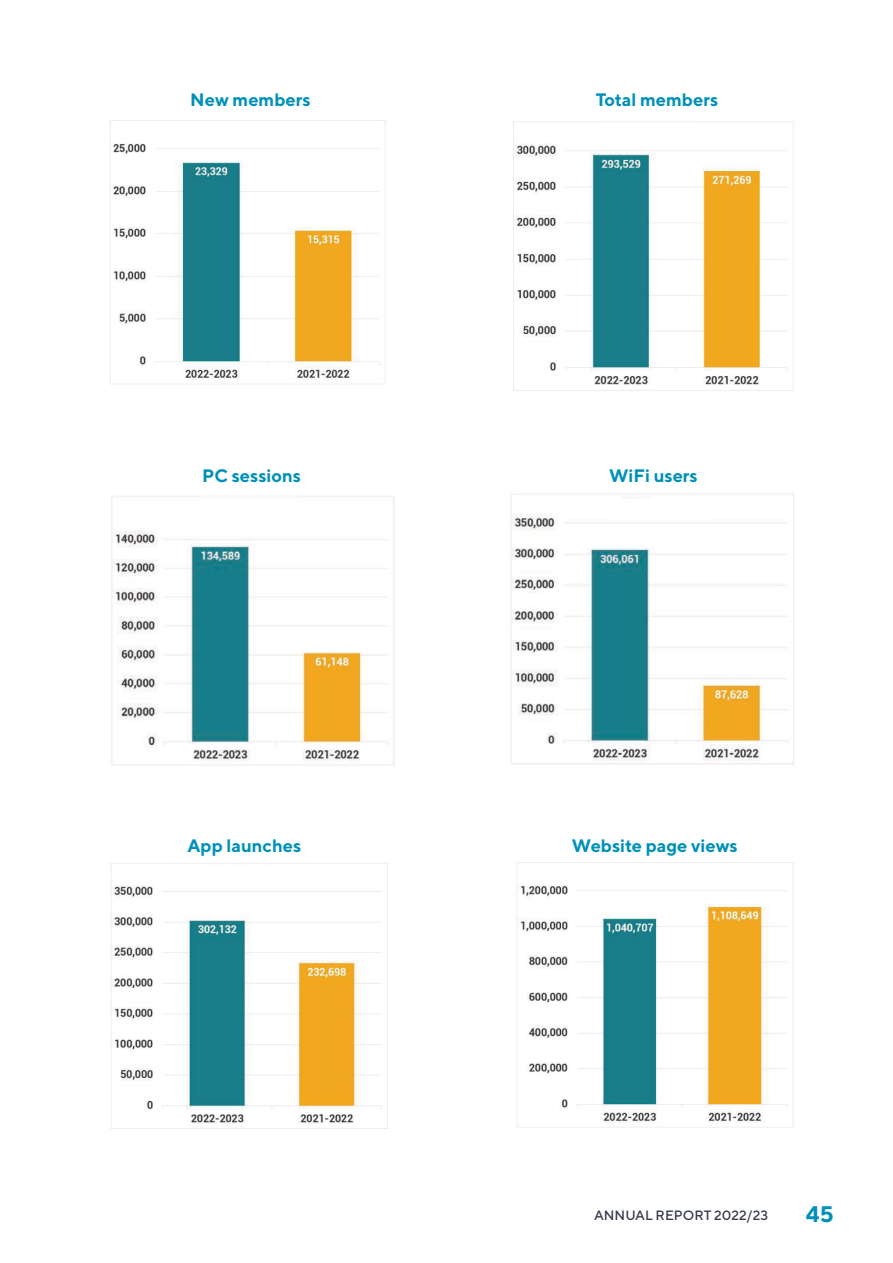
<style>
.page{position:relative;width:893px;height:1263px;background:#fff}
.page>*{position:absolute;margin:0;border:0;box-sizing:border-box;transform-origin:0 0}
.t1{font:700 22.5px "TT Norms";color:#0090b8}
.t2{font:700 18px "TT Norms";color:#0090b8}
.Body_Text{font:500 13.5px "TT Norms";color:#373b4f}
</style>
<div class="page">
<img style="left:109px;top:120px;width:277px;height:265px">
<div style="left:198px;top:123px;width:97px;height:20px;background:#fff"></div>
<img style="left:513px;top:121px;width:281px;height:270px">
<div style="left:601px;top:123px;width:98px;height:21px;background:#fff"></div>
<img style="left:111px;top:496px;width:284px;height:270px">
<div style="left:200px;top:501px;width:98px;height:20px;background:#fff"></div>
<img style="left:511px;top:493px;width:284px;height:272px">
<div style="left:611px;top:499px;width:98px;height:21px;background:#fff"></div>
<img style="left:517px;top:862px;width:277px;height:266px">
<div style="left:580px;top:864px;width:140px;height:20px;background:#fff"></div>
<img style="left:110px;top:862px;width:278px;height:267px">
<div style="left:187px;top:867px;width:140px;height:20px;background:#fff"></div>
<p class="t2" style="left:190px;top:88px;width:122px">New members</p>
<p class="t2" style="left:202px;top:464px;width:100px">PC sessions</p>
<p class="t2" style="left:596px;top:88px;width:124px">Total members</p>
<p class="t2" style="left:609px;top:464px;width:90px">WiFi users</p>
<p class="t2" style="left:187px;top:834px;width:115px">App launches</p>
<p class="t2" style="left:572px;top:834px;width:167px">Website page views</p>
<p class="Body_Text" style="left:594px;top:1206px;width:175px">ANNUAL REPORT 2022/23</p>
<p class="t1" style="left:806px;top:1200px;width:29px">45</p>
</div>
